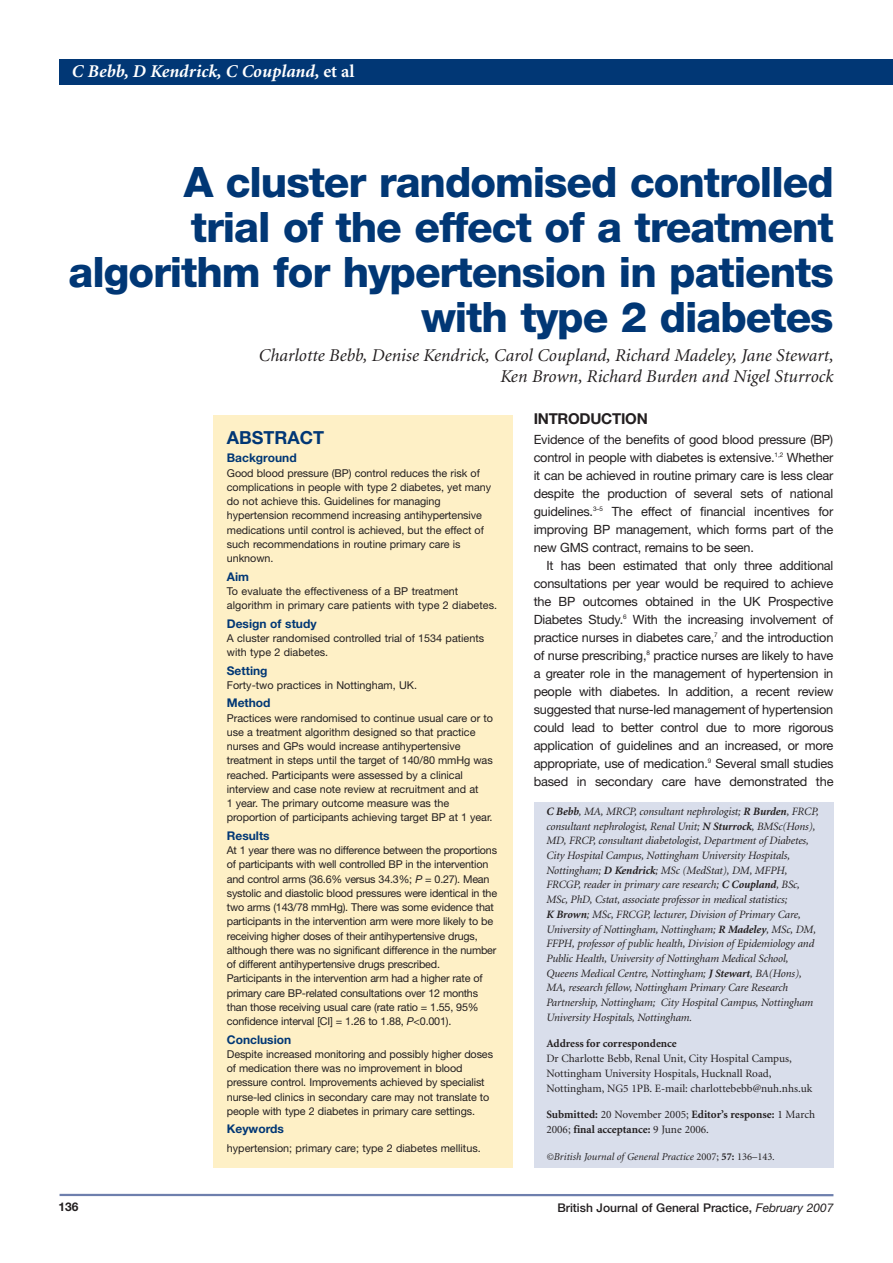
<style>
.page{position:relative;width:893px;height:1263px;background:#fff}
.page>*{position:absolute;margin:0;border:0;box-sizing:border-box;transform-origin:0 0}
.t1{font:800 42px/45px "Helvetica Neue";letter-spacing:-.025em;color:#013775;text-align:right}
.t2{font:italic 18px/21px "Minion";color:#231f20;text-align:right}
.t3{font:italic 700 18px "Minion";color:#fff}
.t4{font:700 18px "Helvetica Neue";color:#013775}
.t5{font:700 15px "Helvetica Neue";letter-spacing:-.015em;color:#231f20}
.t6{font:12.75px/18px "Helvetica Neue";letter-spacing:-.015em;color:#231f20;text-align:justify}
.t7{font:700 12px "Helvetica Neue";color:#013775}
.t8{font:500 12px "Helvetica Neue";color:#231f20}
.t9{font:700 12px "Helvetica Neue";color:#231f20}
.t10{font:italic 11.25px/14.7px "Minion";letter-spacing:-.01em;color:#231f20}
.t11{font:11.25px/14.7px "Minion";color:#231f20}
.t12{font:700 11.25px/14.7px "Minion";color:#231f20}
.t13{font:10.8px/14.2px "Helvetica Neue";letter-spacing:-.01em;color:#231f20}
.t14{font:italic 10.5px "Minion";color:#231f20}
.s1{font-style:normal}
.s2{font-style:italic}
.s3{font-weight:700}
.s4{font-weight:400}
.s5{font-weight:700;font-style:normal}
.s6{font-weight:400;font-style:italic}
</style>
<div class="page">
<div style="left:213px;top:415px;width:299px;height:752px;background:#fef0c6"></div>
<div style="left:534px;top:802px;width:299px;height:365px;background:#d9deeb"></div>
<hr style="left:60px;top:1194px;width:773px;height:2px;background:#6e7fad">
<div style="left:60px;top:60px;width:833px;height:25px;background:#013775"></div>
<h2 class="t3" style="left:72px;top:64px;width:284px">C Bebb, D Kendrick, C Coupland, <span class="s1">et al</span></h2>
<h1 class="t1" style="left:69px;top:163px;width:767px">A cluster randomised controlled<br>trial of the effect of a treatment algorithm for hypertension in patients with type 2 diabetes</h1>
<h2 class="t2" style="left:259px;top:347px;width:576px">Charlotte Bebb, Denise Kendrick, Carol Coupland, Richard Madeley, Jane Stewart,<br>Ken Brown, Richard Burden and Nigel Sturrock</h2>
<p class="t9" style="left:58px;top:1202px;width:22px">136</p>
<h2 class="t4" style="left:227px;top:431px;width:99px">ABSTRACT</h2>
<p class="t7" style="left:227px;top:454px;width:71px">Background</p>
<p class="t13" style="left:227px;top:467px;width:266px">Good blood pressure (BP) control reduces the risk of complications in people with type 2 diabetes, yet many do not achieve this. Guidelines for managing hypertension recommend increasing antihypertensive medications until control is achieved, but the effect of such recommendations in routine primary care is unknown.</p>
<p class="t7" style="left:227px;top:572px;width:24px">Aim</p>
<p class="t13" style="left:227px;top:585px;width:272px">To evaluate the effectiveness of a BP treatment algorithm in primary care patients with type 2 diabetes.</p>
<p class="t7" style="left:227px;top:619px;width:91px">Design of study</p>
<p class="t13" style="left:227px;top:632px;width:259px">A cluster randomised controlled trial of 1534 patients with type 2 diabetes.</p>
<p class="t7" style="left:227px;top:666px;width:42px">Setting</p>
<p class="t13" style="left:227px;top:679px;width:192px">Forty-two practices in Nottingham, UK.</p>
<p class="t7" style="left:227px;top:699px;width:45px">Method</p>
<p class="t13" style="left:227px;top:712px;width:268px">Practices were randomised to continue usual care or to use a treatment algorithm designed so that practice nurses and GPs would increase antihypertensive treatment in steps until the target of 140/80 mmHg was reached. Participants were assessed by a clinical interview and case note review at recruitment and at<br>1 year. The primary outcome measure was the proportion of participants achieving target BP at 1 year.</p>
<p class="t7" style="left:227px;top:831px;width:44px">Results</p>
<p class="t13" style="left:227px;top:844px;width:272px">At 1 year there was no difference between the proportions of participants with well controlled BP in the intervention and control arms (36.6% versus 34.3%; <span class="s2">P</span> = 0.27). Mean systolic and diastolic blood pressures were identical in the two arms (143/78 mmHg). There was some evidence that participants in the intervention arm were more likely to be receiving higher doses of their antihypertensive drugs, although there was no significant difference in the number of different antihypertensive drugs prescribed.<br>Participants in the intervention arm had a higher rate of primary care BP-related consultations over 12 months than those receiving usual care (rate ratio = 1.55, 95% confidence interval [CI] = 1.26 to 1.88, <span class="s2">P</span>&lt;0.001).</p>
<p class="t7" style="left:227px;top:1035px;width:66px">Conclusion</p>
<p class="t13" style="left:227px;top:1048px;width:268px">Despite increased monitoring and possibly higher doses of medication there was no improvement in blood pressure control. Improvements achieved by specialist nurse-led clinics in secondary care may not translate to people with type 2 diabetes in primary care settings.</p>
<p class="t7" style="left:227px;top:1125px;width:59px">Keywords</p>
<p class="t13" style="left:227px;top:1142px;width:255px">hypertension; primary care; type 2 diabetes mellitus.</p>
<h3 class="t5" style="left:534px;top:414px;width:116px">INTRODUCTION</h3>
<p class="t6" style="left:534px;top:432px;width:301px">Evidence of the benefits of good blood pressure (BP) control in people with diabetes is extensive.<sup>1,2</sup> Whether it can be achieved in routine primary care is less clear despite the production of several sets of national guidelines.<sup>3–5</sup> The effect of financial incentives for improving BP management, which forms part of the new GMS contract, remains to be seen.</p>
<p class="t6" style="left:534px;top:558px;width:301px;text-indent:13px">It has been estimated that only three additional consultations per year would be required to achieve the BP outcomes obtained in the UK Prospective Diabetes Study.<sup>6</sup> With the increasing involvement of practice nurses in diabetes care,<sup>7</sup> and the introduction of nurse prescribing,<sup>8</sup> practice nurses are likely to have a greater role in the management of hypertension in people with diabetes. In addition, a recent review suggested that nurse-led management of hypertension could lead to better control due to more rigorous application of guidelines and an increased, or more appropriate, use of medication.<sup>9</sup> Several small studies based in secondary care have demonstrated the</p>
<p class="t10" style="left:546px;top:805px;width:274px"><span class="s3">C Bebb</span>, MA, MRCP, consultant nephrologist; <span class="s3">R Burden</span>, FRCP, consultant nephrologist, Renal Unit; <span class="s3">N Sturrock</span>, BMSc(Hons), MD, FRCP, consultant diabetologist, Department of Diabetes, City Hospital Campus, Nottingham University Hospitals, Nottingham; <span class="s3">D Kendrick</span>; MSc (MedStat), DM, MFPH, FRCGP, reader in primary care research; <span class="s3">C Coupland</span>, BSc, MSc, PhD, Cstat, associate professor in medical statistics;<br><span class="s3">K Brown</span>; MSc, FRCGP, lecturer, Division of Primary Care, University of Nottingham, Nottingham; <span class="s3">R Madeley</span>, MSc, DM, FFPH, professor of public health, Division of Epidemiology and Public Health, University of Nottingham Medical School, Queens Medical Centre, Nottingham; <span class="s3">J Stewart</span>, BA(Hons), MA, research fellow, Nottingham Primary Care Research Partnership, Nottingham; City Hospital Campus, Nottingham University Hospitals, Nottingham.</p>
<p class="t12" style="left:546px;top:1037px;width:132px">Address for correspondence</p>
<p class="t11" style="left:546px;top:1052px;width:267px">Dr Charlotte Bebb, Renal Unit, City Hospital Campus,<br>Nottingham University Hospitals, Hucknall Road,<br>Nottingham, NG5 1PB. E-mail: charlottebebb@nuh.nhs.uk</p>
<p class="t12" style="left:546px;top:1108px;width:270px">Submitted: <span class="s4">20 November 2005;</span> Editor’s response: <span class="s4">1 March<br>2006;</span> final acceptance: <span class="s4">9 June 2006.</span></p>
<p class="t14" style="left:546px;top:1152px;width:230px">©British Journal of General Practice <span class="s1">2007;</span> <span class="s5">57:</span> <span class="s1">136–143</span>.</p>
<p class="t8" style="left:557px;top:1203px;width:278px">British Journal of General Practice, <span class="s6">February 2007</span></p>
</div>
